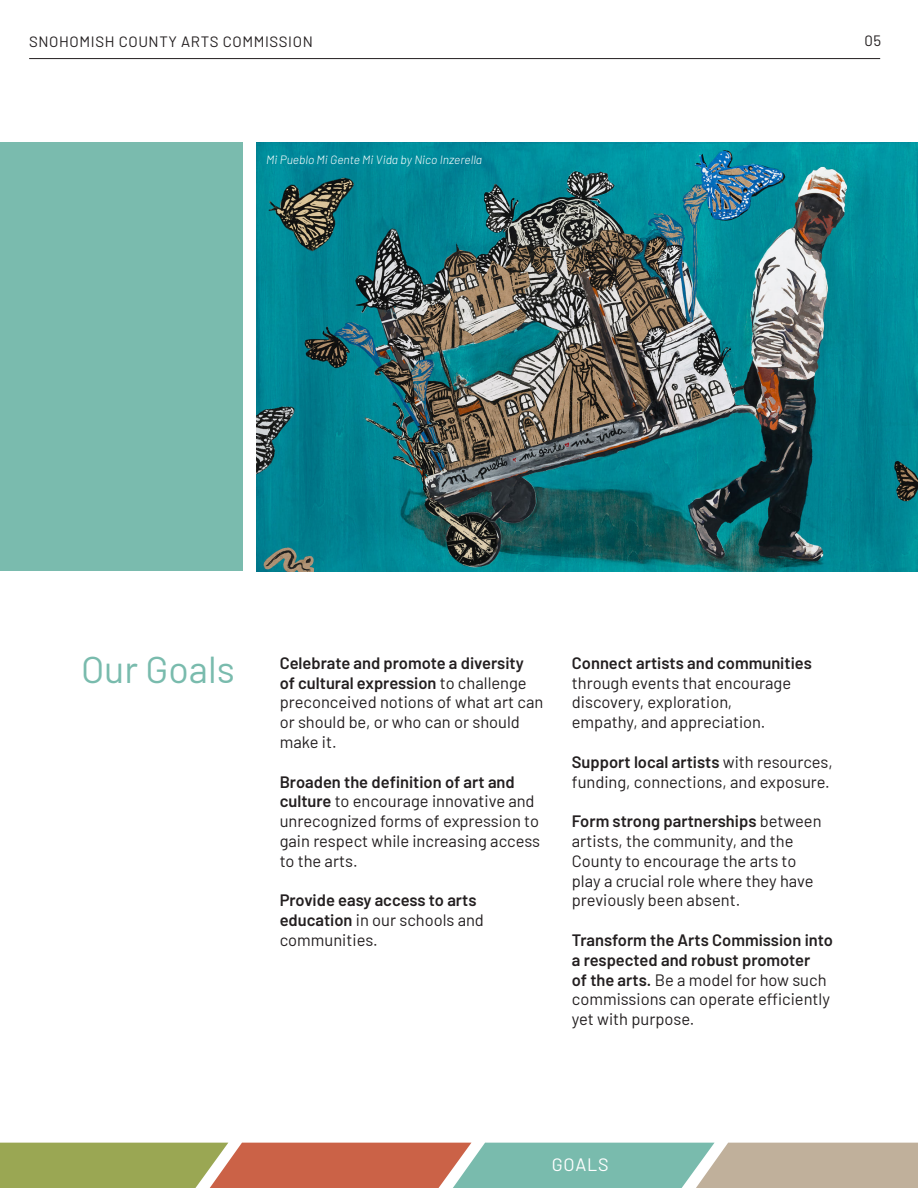
<style>
.page{position:relative;width:918px;height:1188px;background:#fff}
.page>*{position:absolute;margin:0;border:0;box-sizing:border-box;transform-origin:0 0}
.t1{font:37.5px "Barlow";color:#79bbad}
.t2{font:18px "Barlow";letter-spacing:.04em;color:#fff}
.t3{font:16.5px/19.8px "Barlow";color:#231f20}
.t4{font:600 16.5px/19.8px "Barlow";color:#231f20}
.t5{font:15px "Barlow";letter-spacing:.04em;color:#231f20}
.t6{font:italic 300 12px "Barlow";color:#fff}
.s1{font-weight:600}
.s2{font-weight:400}
</style>
<div class="page">
<img style="left:256px;top:143px;width:662px;height:428px">
<div style="left:0;top:143px;width:243px;height:428px;background:#7abbae"></div>
<svg style="left:0;top:1143px;width:918px;height:45px;background:#aba07e"></svg>
<hr style="left:29px;top:58px;width:851px;height:1px;background:#231f20">
<p class="t5" style="left:29px;top:31px;width:285px">SNOHOMISH COUNTY ARTS COMMISSION</p>
<p class="t5" style="left:864px;top:30px;width:18px">05</p>
<p class="t6" style="left:266px;top:151px;width:218px">Mi Pueblo Mi Gente Mi Vida by Nico Inzerella</p>
<p class="t1" style="left:81px;top:643px;width:155px">Our Goals</p>
<p class="t3" style="left:280px;top:652px;width:265px"><span class="s1">Celebrate and promote a diversity<br>of cultural expression</span> to challenge preconceived notions of what art can or should be, or who can or should make it.</p>
<p class="t3" style="left:280px;top:771px;width:262px"><span class="s1">Broaden the definition of art and culture</span> to encourage innovative and unrecognized forms of expression to gain respect while increasing access to the arts.</p>
<p class="t4" style="left:280px;top:889px;width:206px">Provide easy access to arts education <span class="s2">in our schools and communities.</span></p>
<p class="t3" style="left:572px;top:652px;width:241px"><span class="s1">Connect artists and communities </span>through events that encourage discovery, exploration,</p>
<p class="t3" style="left:572px;top:711px;width:195px">empathy, and appreciation.</p>
<p class="t3" style="left:572px;top:751px;width:263px"><span class="s1">Support local artists</span> with resources, funding, connections, and exposure.</p>
<p class="t3" style="left:572px;top:810px;width:251px"><span class="s1">Form strong partnerships</span> between artists, the community, and the<br>County to encourage the arts to play a crucial role where they have previously been absent.</p>
<p class="t4" style="left:572px;top:929px;width:263px">Transform the Arts Commission into a respected and robust promoter<br>of the arts. <span class="s2">Be a model for how such commissions can operate efficiently yet with purpose.</span></p>
<p class="t2" style="left:552px;top:1152px;width:58px">GOALS</p>
</div>
